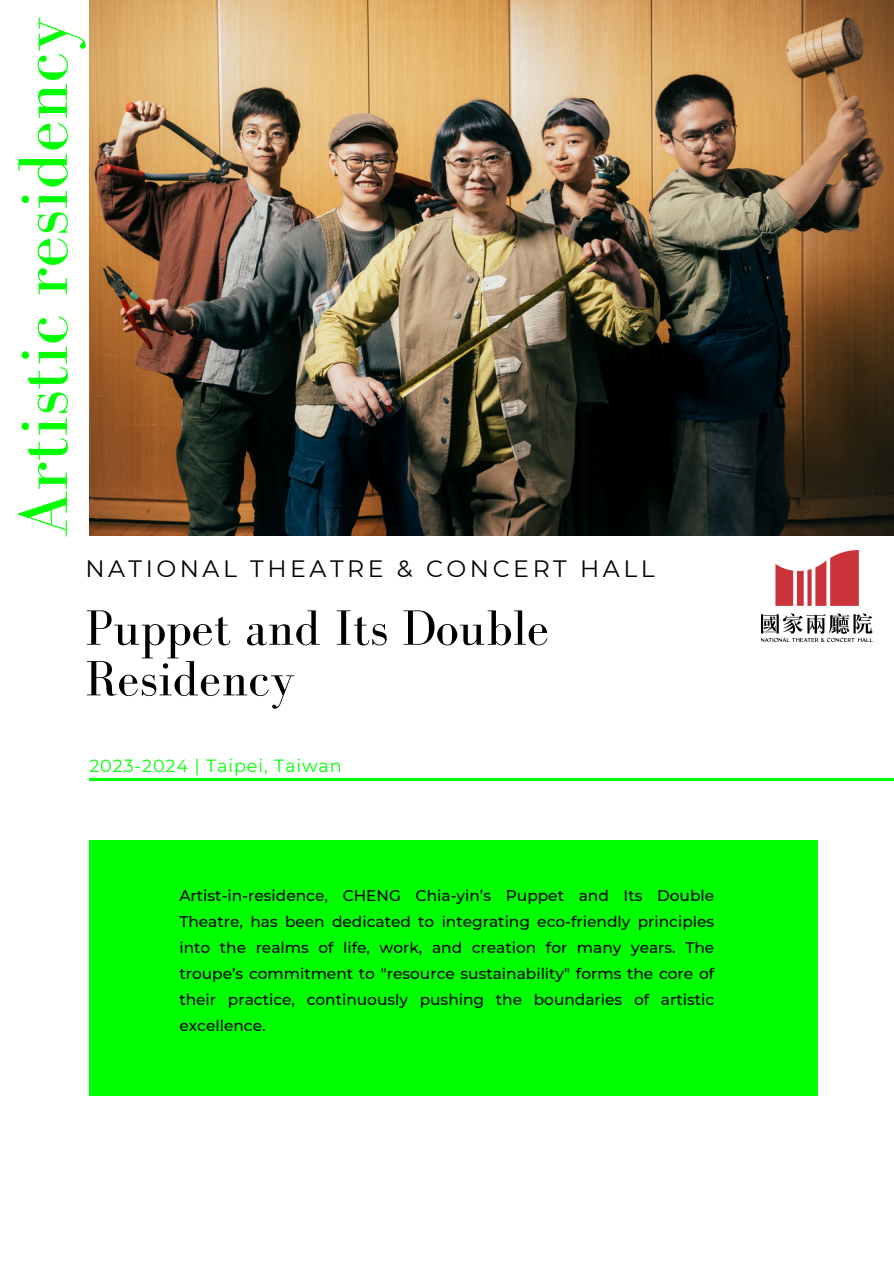
<style>
.page{position:relative;width:894px;height:1264px;background:#fff}
.page>*{position:absolute;margin:0;border:0;box-sizing:border-box;transform-origin:0 0}
.t1{font:72px "Bodoni FLF";color:#0f0}
.t2{font:51px/50.7px "Bodoni FLF";color:#000}
.t3{font:23.7px "Montserrat";letter-spacing:.15em;color:#000}
.t4{font:17.7px "Montserrat";letter-spacing:.05em;color:#0f0}
.t5{font:500 15.45px/25.8px "Montserrat";color:#000;text-align:justify}
</style>
<div class="page">
<img style="left:89px;top:0;width:804px;height:536px">
<hr style="left:89px;top:778px;width:804px;height:3px;background:#0f0">
<div style="left:89px;top:840px;width:728px;height:255px;background:#0f0"></div>
<img style="left:761px;top:550px;width:111px;height:91px">
<p class="t1" style="left:4px;top:538px;width:523px;rotate:-90deg">Artistic residency</p>
<p class="t3" style="left:85px;top:553px;width:571px">NATIONAL THEATRE &amp; CONCERT HALL</p>
<h4 class="t2" style="left:85px;top:602px;width:465px">Puppet and Its Double<br>Residency</h4>
<h3 class="t4" style="left:89px;top:754px;width:254px">2023-2024 | Taipei, Taiwan</h3>
<h2 class="t5" style="left:179px;top:882px;width:536px">Artist-in-residence, CHENG Chia-yin’s Puppet and Its Double Theatre, has been dedicated to integrating eco-friendly principles into the realms of life, work, and creation for many years. The troupe’s commitment to "resource sustainability" forms the core of their practice, continuously pushing the boundaries of artistic excellence.</h2>
</div>
